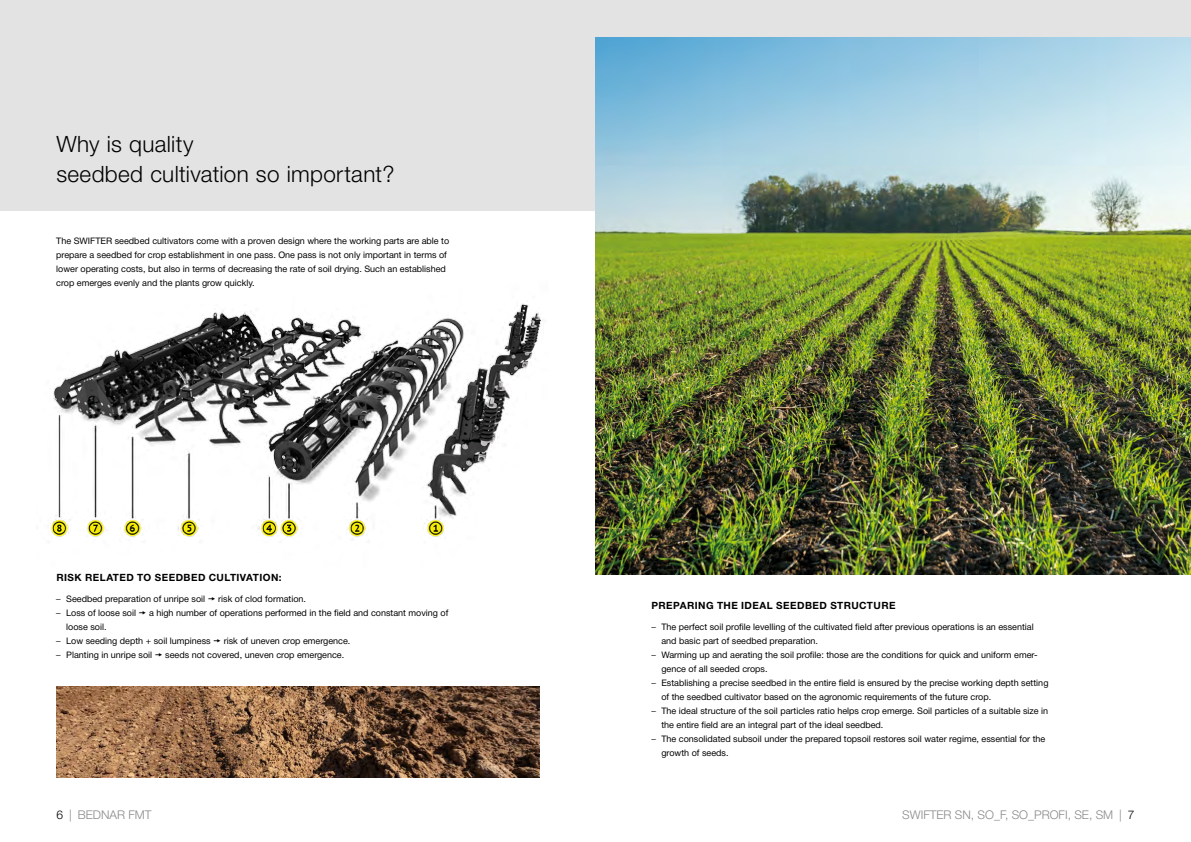
<style>
.page{position:relative;width:1191px;height:842px;background:#fff}
.page>*{position:absolute;margin:0;border:0;box-sizing:border-box;transform-origin:0 0}
.Nadpis_1{font:300 22.5px/30px "Helvetica Neue LT Pro";letter-spacing:.015em;color:#000}
.t1{font:300 12px "Helvetica Neue Cyr";color:#878787}
.Nadpis_1-2{font:700 10px "Helvetica Neue Cyr";letter-spacing:.045em;color:#000}
.Základní_text{font:9px/14px "Helvetica Neue Cyr";color:#000}
.s1{font-weight:300}
.s2{color:#000}
</style>
<div class="page">
<div style="left:0;top:0;width:1191px;height:210px;background:#e3e3e3"></div>
<img style="left:50px;top:303px;width:493px;height:237px">
<img style="left:56px;top:686px;width:483px;height:91px">
<img style="left:595px;top:38px;width:596px;height:536px">
<p class="Nadpis_1" style="left:56px;top:129px;width:339px">Why is quality<br>seedbed cultivation so important?</p>
<p class="Základní_text" style="left:56px;top:234px;width:394px">The SWIFTER seedbed cultivators come with a proven design where the working parts are able to prepare a seedbed for crop establishment in one pass. One pass is not only important in terms of lower operating costs, but also in terms of decreasing the rate of soil drying. Such an established crop emerges evenly and the plants grow quickly.</p>
<p class="Nadpis_1-2" style="left:56px;top:572px;width:227px">RISK RELATED TO SEEDBED CULTIVATION:</p>
<p class="Základní_text" style="left:56px;top:592px;width:150px"><span class="s1">–</span> Seedbed preparation of unripe soil</p>
<p class="Základní_text" style="left:218px;top:592px;width:89px">risk of clod formation.</p>
<p class="Základní_text" style="left:56px;top:606px;width:81px"><span class="s1">–</span> Loss of loose soil</p>
<p class="Základní_text" style="left:149px;top:606px;width:301px">a high number of operations performed in the field and constant moving of</p>
<p class="Základní_text" style="left:66px;top:620px;width:42px">loose soil.</p>
<p class="Základní_text" style="left:56px;top:634px;width:156px"><span class="s1">–</span> Low seeding depth + soil lumpiness</p>
<p class="Základní_text" style="left:224px;top:634px;width:128px">risk of uneven crop emergence.</p>
<p class="Základní_text" style="left:56px;top:648px;width:97px"><span class="s1">–</span> Planting in unripe soil</p>
<p class="Základní_text" style="left:165px;top:648px;width:180px">seeds not covered, uneven crop emergence.</p>
<p class="Nadpis_1-2" style="left:651px;top:600px;width:245px">PREPARING THE IDEAL SEEDBED STRUCTURE</p>
<p class="Základní_text" style="left:661px;top:620px;width:374px;text-indent:-10px"><span class="s1">–</span> The perfect soil profile levelling of the cultivated field after previous operations is an essential and basic part of seedbed preparation.</p>
<p class="Základní_text" style="left:661px;top:648px;width:377px;text-indent:-10px"><span class="s1">–</span> Warming up and aerating the soil profile: those are the conditions for quick and uniform emer&shy;gence of all seeded crops.</p>
<p class="Základní_text" style="left:661px;top:676px;width:388px;text-indent:-10px"><span class="s1">–</span> Establishing a precise seedbed in the entire field is ensured by the precise working depth setting of the seedbed cultivator based on the agronomic requirements of the future crop.</p>
<p class="Základní_text" style="left:661px;top:704px;width:388px;text-indent:-10px"><span class="s1">–</span> The ideal structure of the soil particles ratio helps crop emerge. Soil particles of a suitable size in the entire field are an integral part of the ideal seedbed.</p>
<p class="Základní_text" style="left:661px;top:732px;width:385px;text-indent:-10px"><span class="s1">–</span> The consolidated subsoil under the prepared topsoil restores soil water regime, essential for the growth of seeds.</p>
<h2 class="t1" style="left:56px;top:808px;width:97px"><span class="s2">6</span> | BEDNAR FMT</h2>
<h2 class="t1" style="left:902px;top:808px;width:234px">SWIFTER SN, SO_F, SO_PROFI, SE, SM | <span class="s2">7</span></h2>
</div>
